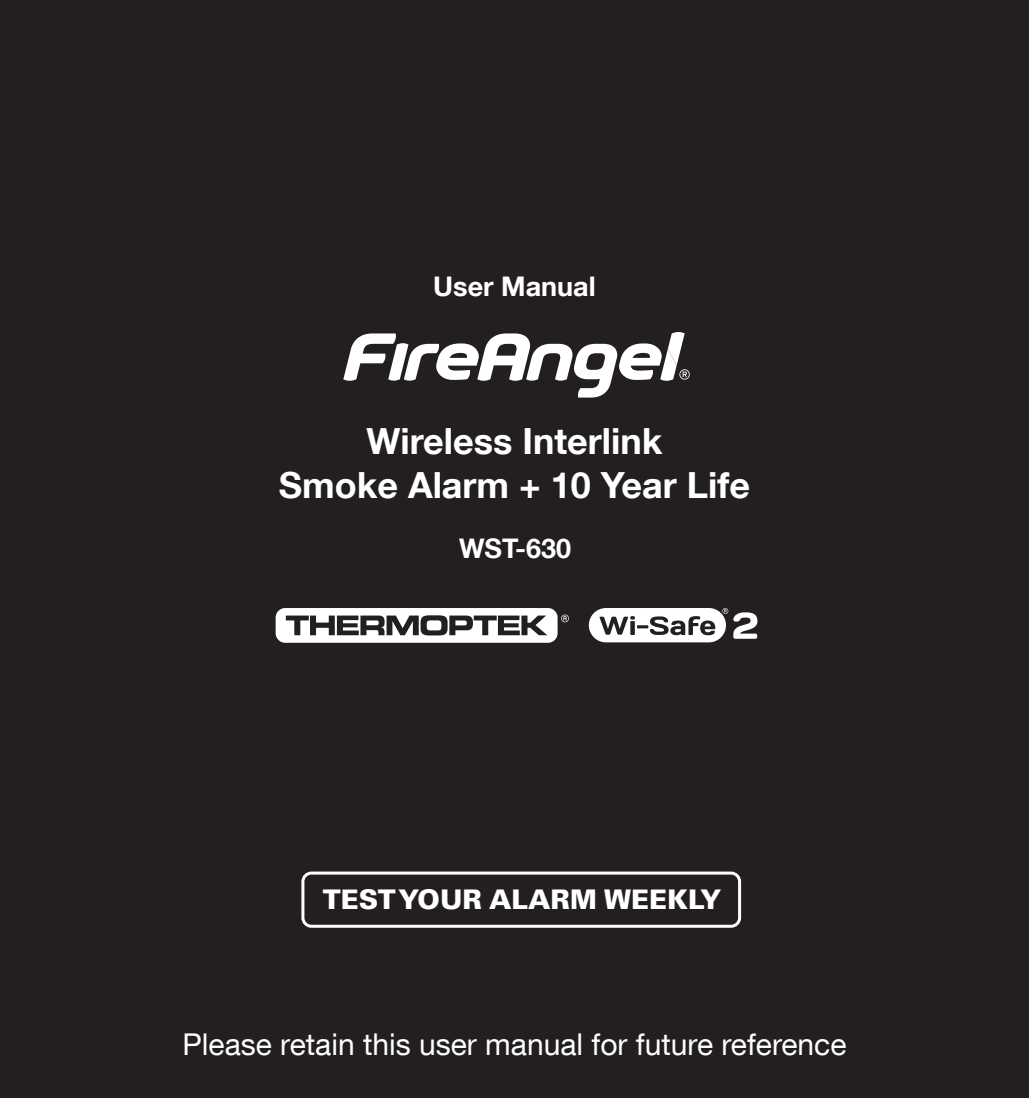
<style>
.page{position:relative;width:1029px;height:1098px;background:#fff}
.page>*{position:absolute;margin:0;border:0;box-sizing:border-box;transform-origin:0 0}
.Bullets{font:700 36px "Helvetica Neue LT Com";color:#fff}
.t1{font:30px "Helvetica Neue LT Com";color:#fff}
.Bullets-2{font:900 27px "Univers LT Std";color:#fff}
.Bullets-3{font:700 27px "Helvetica Neue LT Com";color:#fff}
</style>
<div class="page">
<div style="left:0;top:0;width:1029px;height:1097px;background:#231f20"></div>
<svg style="left:276px;top:608px;width:293px;height:34px"></svg>
<svg style="left:589px;top:608px;width:168px;height:34px"></svg>
<svg style="left:343px;top:332px;width:347px;height:65px"></svg>
<div style="left:301px;top:871px;width:440px;height:56px;border:3px solid #fff;border-radius:9px"></div>
<p class="Bullets-3" style="left:433px;top:269px;width:164px">User Manual</p>
<p class="Bullets" style="left:367px;top:418px;width:297px">Wireless Interlink</p>
<p class="Bullets" style="left:279px;top:462px;width:473px">Smoke Alarm + 10 Year Life</p>
<p class="Bullets-3" style="left:459px;top:531px;width:114px">WST-630</p>
<p class="Bullets-2" style="left:323px;top:882px;width:400px">TEST YOUR ALARM WEEKLY</p>
<p class="t1" style="left:182px;top:1025px;width:666px">Please retain this user manual for future reference</p>
</div>
